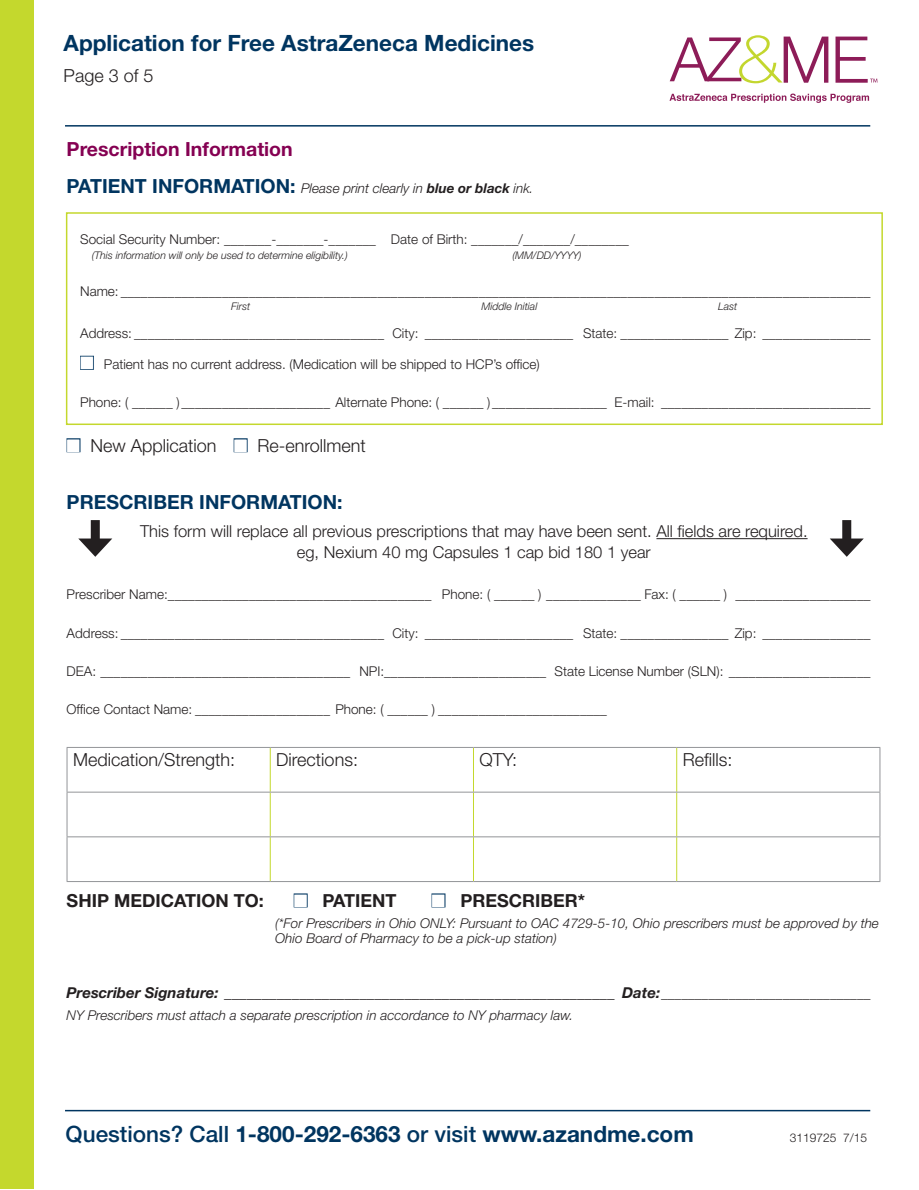
<style>
.page{position:relative;width:919px;height:1190px;background:#fff}
.page>*{position:absolute;margin:0;border:0;box-sizing:border-box;transform-origin:0 0}
.body{font:700 22.5px "Helvetica Neue LT Std";color:#003560}
.subhead{font:700 19.5px "Helvetica Neue LT Std";color:#850152}
.subhead-2{font:700 19.5px "Helvetica Neue LT Std";color:#003560}
.body-2{font:300 18px "Helvetica Neue LT Std";color:#231f20}
.body-3{font:700 18px "Helvetica Neue LT Std";color:#231f20}
.body-4{font:300 16.5px/21px "Helvetica Neue LT Std";color:#231f20;text-align:center}
.t1{font:italic 700 15px "Helvetica Neue LT Std";color:#231f20}
.body-5{font:300 13.5px "Helvetica Neue LT Std";color:#231f20}
.body-6{font:italic 300 13.5px/15px "Helvetica Neue LT Std";color:#231f20}
.subhead-3{font:italic 300 13.5px "Helvetica Neue LT Std";color:#231f20}
.body-7{font:300 12px "Helvetica Neue LT Std";color:#231f20}
.t2{font:italic 300 10.5px "Helvetica Neue LT Std";color:#231f20}
.s1{font-weight:700;font-style:normal;font-size:19.5px;color:#003560}
.s2{font-weight:700}
.s3{color:#fff}
.s4{font-weight:300;font-style:normal;font-size:13.5px}
.s5{font-weight:500}
</style>
<div class="page">
<div style="left:0;top:1px;width:34px;height:1188px;background:#c4d82d"></div>
<hr style="left:65px;top:125px;width:805px;height:2px;background:#003560">
<hr style="left:65px;top:1110px;width:805px;height:1px;background:#003560">
<hr style="left:656px;top:538px;width:151px;height:1px;background:#231f20">
<div style="left:80px;top:356px;width:14px;height:14px;border:2px solid #003560"></div>
<div style="left:66px;top:438px;width:14px;height:14px;border:2px solid #003560"></div>
<div style="left:233px;top:438px;width:14px;height:14px;border:2px solid #003560"></div>
<hr style="left:270px;top:748px;width:1px;height:44px;background:#c4d82d">
<hr style="left:473px;top:748px;width:1px;height:44px;background:#c4d82d">
<hr style="left:676px;top:748px;width:1px;height:44px;background:#c4d82d">
<hr style="left:270px;top:792px;width:1px;height:44px;background:#c4d82d">
<hr style="left:473px;top:792px;width:1px;height:44px;background:#c4d82d">
<hr style="left:676px;top:792px;width:1px;height:44px;background:#c4d82d">
<hr style="left:270px;top:837px;width:1px;height:44px;background:#c4d82d">
<hr style="left:473px;top:837px;width:1px;height:44px;background:#c4d82d">
<hr style="left:676px;top:837px;width:1px;height:44px;background:#c4d82d">
<hr style="left:67px;top:747px;width:203px;height:1px;background:#939598">
<hr style="left:67px;top:748px;width:1px;height:44px;background:#939598">
<hr style="left:270px;top:747px;width:203px;height:1px;background:#939598">
<hr style="left:473px;top:747px;width:203px;height:1px;background:#939598">
<hr style="left:676px;top:747px;width:204px;height:1px;background:#939598">
<hr style="left:879px;top:748px;width:1px;height:44px;background:#939598">
<hr style="left:67px;top:792px;width:203px;height:1px;background:#939598">
<hr style="left:67px;top:792px;width:1px;height:44px;background:#939598">
<hr style="left:270px;top:792px;width:203px;height:1px;background:#939598">
<hr style="left:473px;top:792px;width:203px;height:1px;background:#939598">
<hr style="left:676px;top:792px;width:204px;height:1px;background:#939598">
<hr style="left:879px;top:792px;width:1px;height:44px;background:#939598">
<hr style="left:67px;top:836px;width:203px;height:1px;background:#939598">
<hr style="left:67px;top:837px;width:1px;height:44px;background:#939598">
<hr style="left:270px;top:836px;width:203px;height:1px;background:#939598">
<hr style="left:473px;top:836px;width:203px;height:1px;background:#939598">
<hr style="left:676px;top:836px;width:204px;height:1px;background:#939598">
<hr style="left:879px;top:837px;width:1px;height:44px;background:#939598">
<hr style="left:67px;top:881px;width:203px;height:1px;background:#939598">
<hr style="left:270px;top:881px;width:203px;height:1px;background:#939598">
<hr style="left:473px;top:881px;width:203px;height:1px;background:#939598">
<hr style="left:676px;top:881px;width:204px;height:1px;background:#939598">
<div style="left:293px;top:893px;width:14px;height:14px;border:2px solid #003560"></div>
<div style="left:431px;top:893px;width:14px;height:14px;border:2px solid #003560"></div>
<div style="left:66px;top:212px;width:816px;height:213px;border:2px solid #c4d82d"></div>
<svg style="left:669px;top:94px;width:199px;height:9px"></svg>
<svg style="left:669px;top:35px;width:159px;height:48px"></svg>
<svg style="left:835px;top:37px;width:42px;height:46px"></svg>
<div style="left:91px;top:520px;width:9px;height:26px;background:#231f20"></div>
<svg style="left:78px;top:538px;width:34px;height:19px"></svg>
<div style="left:842px;top:520px;width:9px;height:26px;background:#231f20"></div>
<svg style="left:830px;top:538px;width:33px;height:19px"></svg>
<p class="body" style="left:64px;top:29px;width:472px">Application for Free AstraZeneca Medicines</p>
<p class="body-2" style="left:64px;top:65px;width:91px">Page 3 of 5</p>
<p class="subhead" style="left:67px;top:137px;width:227px">Prescription Information</p>
<p class="subhead-3" style="left:67px;top:181px;width:468px"><span class="s1">PATIENT INFORMATION:</span> Please print clearly in <span class="s2">blue or black</span> ink.</p>
<p class="body-5" style="left:80px;top:231px;width:550px">Social Security Number: _______-_______-_______ Date of Birth: _______/_______/________</p>
<p class="t2" style="left:92px;top:249px;width:257px">(This information will only be used to determine eligibility.)</p>
<p class="t2" style="left:512px;top:249px;width:70px">(MM/DD/YYYY)</p>
<p class="body-5" style="left:80px;top:283px;width:791px">Name: _______________________________________________________________________________________________________________</p>
<p class="t2" style="left:231px;top:300px;width:21px">First</p>
<p class="t2" style="left:481px;top:300px;width:57px">Middle Initial</p>
<p class="t2" style="left:718px;top:300px;width:21px">Last</p>
<p class="body-5" style="left:80px;top:325px;width:791px">Address: _____________________________________ City: ______________________ State: ________________ Zip: ________________</p>
<p class="body-5" style="left:80px;top:356px;width:461px"><span class="s3">■</span> Patient has no current address. (Medication will be shipped to HCP’s office)</p>
<p class="body-5" style="left:80px;top:394px;width:791px">Phone: ( ______ ) ______________________ Alternate Phone: ( ______ ) _________________ E-mail: _______________________________</p>
<p class="body-2" style="left:67px;top:434px;width:301px"><span class="s3">■</span> New Application <span class="s3">■</span> Re-enrollment</p>
<p class="subhead-2" style="left:67px;top:490px;width:277px">PRESCRIBER INFORMATION:</p>
<p class="body-4" style="left:140px;top:520px;width:668px">This form will replace all previous prescriptions that may have been sent. All fields are required. eg, Nexium 40 mg Capsules 1 cap bid 180 1 year</p>
<p class="body-5" style="left:67px;top:586px;width:805px">Prescriber Name:_______________________________________ Phone: ( ______ ) ______________ Fax: ( ______ ) ____________________</p>
<p class="body-5" style="left:67px;top:624px;width:805px">Address: _______________________________________ City: ______________________ State: ________________ Zip: ________________</p>
<p class="body-5" style="left:67px;top:663px;width:805px">DEA: _____________________________________ NPI:________________________ State License Number (SLN): _____________________</p>
<p class="body-5" style="left:67px;top:701px;width:541px">Office Contact Name: ____________________ Phone: ( ______ ) _________________________</p>
<p class="body-2" style="left:73px;top:749px;width:164px">Medication/Strength:</p>
<p class="body-2" style="left:276px;top:749px;width:83px">Directions:</p>
<p class="body-2" style="left:479px;top:749px;width:39px">QTY:</p>
<p class="body-2" style="left:682px;top:749px;width:51px">Refills:</p>
<p class="body-3" style="left:67px;top:889px;width:198px">SHIP MEDICATION TO:</p>
<p class="body-3" style="left:294px;top:889px;width:104px"><span class="s3">■</span> PATIENT</p>
<p class="body-3" style="left:431px;top:889px;width:155px"><span class="s3">■</span> PRESCRIBER*</p>
<p class="body-6" style="left:275px;top:916px;width:605px">(*For Prescribers in Ohio ONLY: Pursuant to OAC 4729-5-10, Ohio prescribers must be approved by the<br>Ohio Board of Pharmacy to be a pick-up station)</p>
<p class="t1" style="left:67px;top:983px;width:805px">Prescriber Signature: ____________________________________________________ Date:<span class="s4">_______________________________</span></p>
<p class="body-6" style="left:67px;top:1007px;width:508px">NY Prescribers must attach a separate prescription in accordance to NY pharmacy law.</p>
<p class="body" style="left:66px;top:1120px;width:629px"><span class="s5">Questions? Call</span> 1-800-292-6363 <span class="s5">or visit</span> www.azandme.com</p>
<p class="body-7" style="left:789px;top:1130px;width:79px">3119725 7/15</p>
</div>
